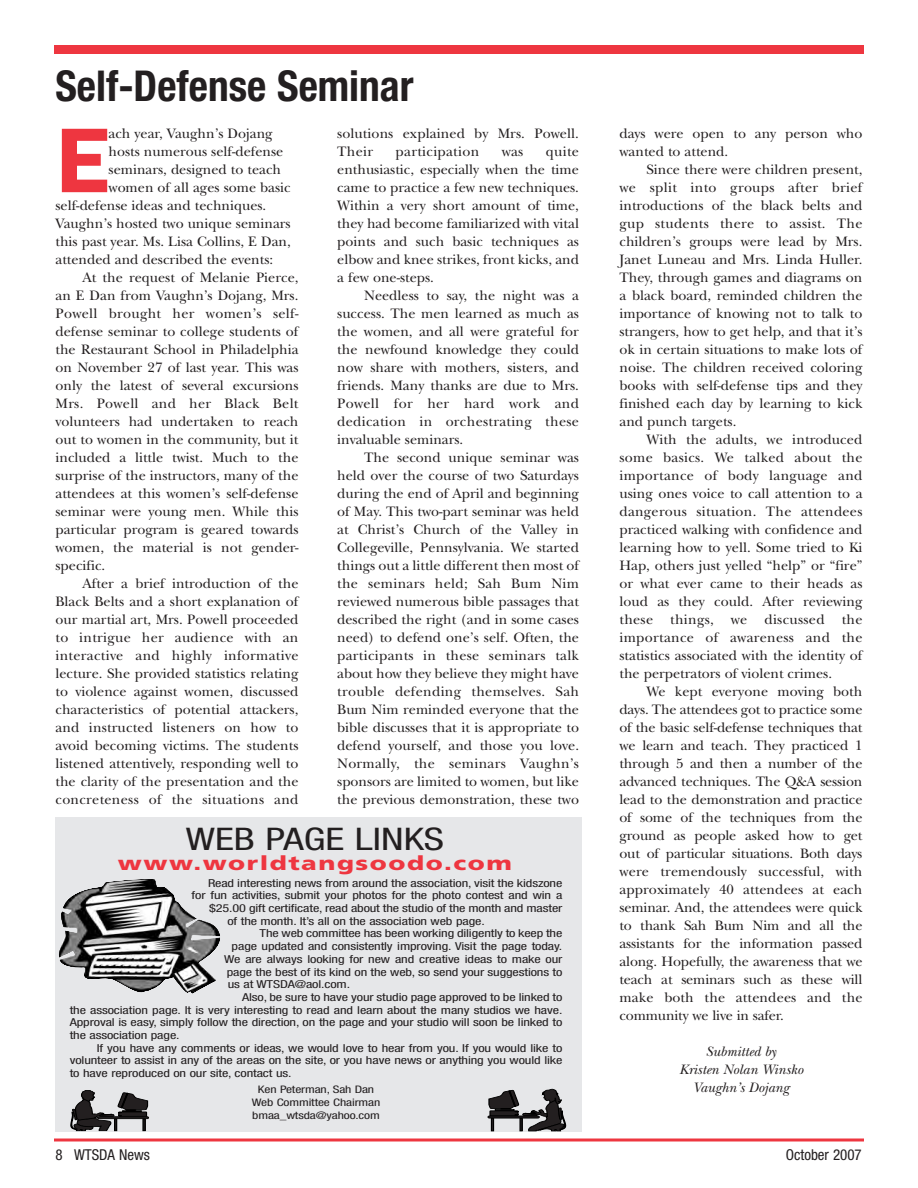
<style>
.page{position:relative;width:918px;height:1188px;background:#fff}
.page>*{position:absolute;margin:0;border:0;box-sizing:border-box;transform-origin:0 0}
.t1{font:600 95.1px "Franklin Gothic Itc T";color:#ee3640}
.t2{font:700 condensed 42.6px "Helvetica Neue";color:#231f20}
.t3{font:condensed 31.2px "Helvetica Neue";color:#231f20;scale:1.3 1}
.t4{font:900 19.65px "Frutiger";letter-spacing:.06em;color:#ee3640;scale:1.3 1}
.t5{font:condensed 15px "Helvetica Neue";color:#231f20}
.t6{font:14.25px/18px "New Baskerville";color:#231f20;text-align:justify}
.t7{font:14.25px "New Baskerville";letter-spacing:.02em;color:#231f20}
.t8{font:italic 14.25px/18px "New Baskerville";color:#231f20;text-align:center}
.t9{font:condensed 10.95px "Helvetica Neue";letter-spacing:-.01em;color:#231f20;scale:1.3 1}
.t10{font:condensed 10.35px/12.8px "Helvetica Neue";letter-spacing:-.01em;color:#231f20;text-align:center;scale:1.3 1}
</style>
<div class="page">
<div style="left:54px;top:45px;width:810px;height:9px;background:#ee3640"></div>
<svg style="left:54px;top:1138px;width:810px;height:4px;background:#f2686f"></svg>
<div style="left:55px;top:818px;width:527px;height:314px;background:#e6e7e9"></div>
<svg style="left:71px;top:1090px;width:78px;height:41px"></svg>
<svg style="left:488px;top:1089px;width:78px;height:42px"></svg>
<img style="left:59px;top:879px;width:161px;height:115px">
<h2 class="t2" style="left:56px;top:71px;width:360px">Self-Defense Seminar</h2>
<h1 class="t1" style="left:56px;top:104px;width:56px">E</h1>
<p class="t6" style="left:109px;top:126px;width:166px">ach year, Vaughn’s Dojang</p>
<p class="t6" style="left:109px;top:144px;width:176px">hosts numerous self-defense</p>
<p class="t6" style="left:109px;top:162px;width:174px">seminars, designed to teach</p>
<p class="t6" style="left:109px;top:180px;width:184px">women of all ages some basic</p>
<p class="t6" style="left:55px;top:198px;width:212px">self-defense ideas and techniques.</p>
<p class="t6" style="left:55px;top:216px;width:237px">Vaughn’s hosted two unique seminars</p>
<p class="t6" style="left:55px;top:234px;width:237px">this past year. Ms. Lisa Collins, E Dan,</p>
<p class="t6" style="left:55px;top:252px;width:219px">attended and described the events:</p>
<p class="t6" style="left:82px;top:270px;width:218px">At the request of Melanie Pierce,</p>
<p class="t6" style="left:55px;top:288px;width:244px">an E Dan from Vaughn’s Dojang, Mrs.</p>
<p class="t7" style="left:55px;top:309px;width:245px">Powell brought her women’s self-</p>
<p class="t6" style="left:55px;top:324px;width:245px">defense seminar to college students of</p>
<p class="t6" style="left:55px;top:342px;width:245px">the Restaurant School in Philadelphia</p>
<p class="t6" style="left:55px;top:360px;width:245px">on November 27 of last year. This was</p>
<p class="t6" style="left:55px;top:378px;width:245px">only the latest of several excursions</p>
<p class="t7" style="left:55px;top:399px;width:245px">Mrs. Powell and her Black Belt</p>
<p class="t6" style="left:55px;top:414px;width:245px">volunteers had undertaken to reach</p>
<p class="t6" style="left:55px;top:432px;width:244px">out to women in the community, but it</p>
<p class="t6" style="left:55px;top:450px;width:244px">included a little twist. Much to the</p>
<p class="t6" style="left:55px;top:468px;width:244px">surprise of the instructors, many of the</p>
<p class="t6" style="left:55px;top:486px;width:245px">attendees at this women’s self-defense</p>
<p class="t6" style="left:55px;top:504px;width:245px">seminar were young men. While this</p>
<p class="t6" style="left:55px;top:522px;width:245px">particular program is geared towards</p>
<p class="t6" style="left:55px;top:540px;width:245px">women, the material is not gender-</p>
<p class="t6" style="left:55px;top:558px;width:51px">specific.</p>
<p class="t6" style="left:82px;top:576px;width:218px">After a brief introduction of the</p>
<p class="t6" style="left:55px;top:594px;width:245px">Black Belts and a short explanation of</p>
<p class="t6" style="left:55px;top:612px;width:245px">our martial art, Mrs. Powell proceeded</p>
<p class="t7" style="left:55px;top:633px;width:245px">to intrigue her audience with an</p>
<p class="t7" style="left:55px;top:651px;width:244px">interactive and highly informative</p>
<p class="t6" style="left:55px;top:666px;width:245px">lecture. She provided statistics relating</p>
<p class="t6" style="left:55px;top:684px;width:244px">to violence against women, discussed</p>
<p class="t6" style="left:55px;top:702px;width:244px">characteristics of potential attackers,</p>
<p class="t6" style="left:55px;top:720px;width:245px">and instructed listeners on how to</p>
<p class="t6" style="left:55px;top:738px;width:245px">avoid becoming victims. The students</p>
<p class="t6" style="left:55px;top:756px;width:244px">listened attentively, responding well to</p>
<p class="t6" style="left:55px;top:774px;width:245px">the clarity of the presentation and the</p>
<p class="t7" style="left:55px;top:795px;width:244px">concreteness of the situations and</p>
<p class="t6" style="left:337px;top:126px;width:243px">solutions explained by Mrs. Powell.<br>Their</p>
<p class="t6" style="left:337px;top:144px;width:243px;text-indent:209px">quite enthusiastic, especially when the time came to practice a few new techniques.<br>Within a very short amount of time, they had become familiarized with vital points and such basic techniques as elbow and knee strikes, front kicks, and a few one-steps.</p>
<p class="t6" style="left:337px;top:288px;width:243px;text-indent:27px">Needless to say, the night was a success. The men learned as much as the women, and all were grateful for the newfound knowledge they could now share with mothers, sisters, and friends. Many thanks are due to Mrs.<br>Powell for her hard work and dedication in orchestrating these invaluable seminars.</p>
<p class="t6" style="left:337px;top:450px;width:243px;text-indent:27px">The second unique seminar was held over the course of two Saturdays during the end of April and beginning of May. This two-part seminar was held at Christ’s Church of the Valley in Collegeville, Pennsylvania. We started things out a little different then most of the seminars held; Sah Bum Nim reviewed numerous bible passages that described the right (and in some cases need) to defend one’s self. Often, the participants in these seminars talk about how they believe they might have trouble defending themselves. Sah Bum Nim reminded everyone that the bible discusses that it is appropriate to defend yourself, and those you love.<br>Normally, the seminars Vaughn’s sponsors are limited to women, but like the previous demonstration, these two</p>
<p class="t7" style="left:396px;top:147px;width:85px">participation</p>
<p class="t6" style="left:502px;top:144px;width:23px">was</p>
<h3 class="t3" style="left:186px;top:828px;width:200px">WEB PAGE LINKS</h3>
<h3 class="t4" style="left:118px;top:855px;width:305px">www.worldtangsoodo.com</h3>
<p class="t9" style="left:208px;top:879px;width:274px">Read interesting news from around the association, visit the kidszone</p>
<p class="t9" style="left:192px;top:891px;width:287px">for fun activities, submit your photos for the photo contest and win a</p>
<p class="t9" style="left:209px;top:904px;width:273px">$25.00 gift certificate, read about the studio of the month and master</p>
<p class="t9" style="left:227px;top:917px;width:200px">of the month. It’s all on the association web page.</p>
<p class="t9" style="left:260px;top:930px;width:234px">The web committee has been working diligently to keep the</p>
<p class="t9" style="left:232px;top:942px;width:256px">page updated and consistently improving. Visit the page today.</p>
<p class="t9" style="left:224px;top:955px;width:262px">We are always looking for new and creative ideas to make our</p>
<p class="t9" style="left:227px;top:968px;width:260px">page the best of its kind on the web, so send your suggestions to</p>
<p class="t9" style="left:228px;top:980px;width:96px">us at WTSDA@aol.com.</p>
<p class="t9" style="left:242px;top:993px;width:248px">Also, be sure to have your studio page approved to be linked to</p>
<p class="t9" style="left:70px;top:1006px;width:380px">the association page. It is very interesting to read and learn about the many studios we have.</p>
<p class="t9" style="left:70px;top:1018px;width:380px">Approval is easy, simply follow the direction, on the page and your studio will soon be linked to</p>
<p class="t9" style="left:70px;top:1031px;width:86px">the association page.</p>
<p class="t9" style="left:97px;top:1044px;width:360px">If you have any comments or ideas, we would love to hear from you. If you would like to</p>
<p class="t9" style="left:70px;top:1057px;width:380px">volunteer to assist in any of the areas on the site, or you have news or anything you would like</p>
<p class="t9" style="left:70px;top:1069px;width:172px">to have reproduced on our site, contact us.</p>
<p class="t10" style="left:252px;top:1084px;width:100px">Ken Peterman, Sah Dan<br>Web Committee Chairman bmaa_wtsda@yahoo.com</p>
<p class="t6" style="left:619px;top:126px;width:245px">days were open to any person who wanted to attend.</p>
<p class="t6" style="left:619px;top:162px;width:245px;text-indent:27px">Since there were children present, we split into groups after brief introductions of the black belts and gup students there to assist. The children’s groups were lead by Mrs.<br>Janet Luneau and Mrs. Linda Huller.<br>They, through games and diagrams on a black board, reminded children the importance of knowing not to talk to strangers, how to get help, and that it’s ok in certain situations to make lots of noise. The children received coloring books with self-defense tips and they finished each day by learning to kick and punch targets.</p>
<p class="t6" style="left:619px;top:432px;width:245px;text-indent:27px">With the adults, we introduced some basics. We talked about the importance of body language and using ones voice to call attention to a dangerous situation. The attendees practiced walking with confidence and learning how to yell. Some tried to Ki Hap, others just yelled “help” or “fire” or what ever came to their heads as loud as they could. After reviewing these things, we discussed the importance of awareness and the statistics associated with the identity of the perpetrators of violent crimes.</p>
<p class="t6" style="left:619px;top:684px;width:245px;text-indent:27px">We kept everyone moving both days. The attendees got to practice some of the basic self-defense techniques that we learn and teach. They practiced 1 through 5 and then a number of the advanced techniques. The Q&amp;A session lead to the demonstration and practice of some of the techniques from the ground as people asked how to get out of particular situations. Both days were tremendously successful, with approximately 40 attendees at each seminar. And, the attendees were quick to thank Sah Bum Nim and all the assistants for the information passed along. Hopefully, the awareness that we teach at seminars such as these will make both the attendees and the community we live in safer.</p>
<p class="t8" style="left:679px;top:1044px;width:125px">Submitted by<br>Kristen Nolan Winsko<br>Vaughn’s Dojang</p>
<p class="t5" style="left:56px;top:1149px;width:96px">8 WTSDA News</p>
<p class="t5" style="left:786px;top:1149px;width:78px">October 2007</p>
</div>
